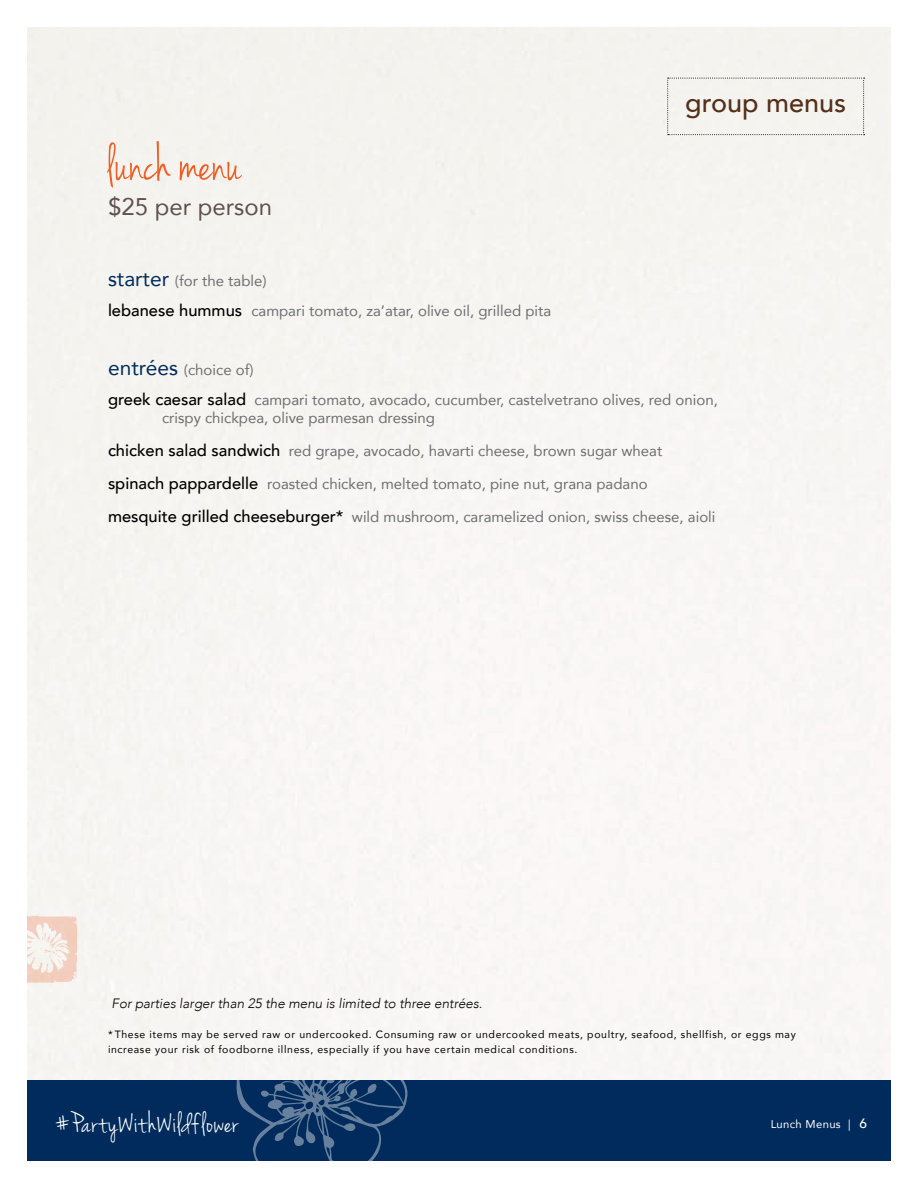
<style>
.page{position:relative;width:918px;height:1188px;background:#fff}
.page>*{position:absolute;margin:0;border:0;box-sizing:border-box;transform-origin:0 0}
.t1{font:54px "Jenna Sue";color:#f15d22}
.t2{font:30px "Jenna Sue";letter-spacing:.03em;color:#fff}
.t3{font:500 27px "Avenir";color:#54301a}
.t4{font:24px "Avenir";color:#5e514e}
.t5{font:15px/30px "Avenir";color:#6d6e71}
.t6{font:italic 300 13.5px "Avenir";color:#000}
.t7{font:11.25px "Avenir";letter-spacing:.03em;color:#fff}
.t8{font:10.5px/15px "Avenir";letter-spacing:.06em;color:#000}
.s1{font-size:21px;color:#002b5c}
.s2{font-weight:500;font-size:16.5px;color:#000}
.s3{font-weight:500;font-size:13.5px}
</style>
<div class="page">
<div style="left:27px;top:1080px;width:864px;height:81px;background:#002b5c"></div>
<svg style="left:236px;top:1080px;width:172px;height:81px"></svg>
<img style="left:27px;top:910px;width:59px;height:77px">
<div style="left:667px;top:78px;width:198px;height:57px;background:#f5f3ef"></div>
<h1 class="t1" style="left:108px;top:133px;width:135px">lunch menu</h1>
<h3 class="t4" style="left:108px;top:188px;width:166px">$25 per person</h3>
<p class="t5" style="left:108px;top:265px;width:445px"><span class="s1">starter</span> (for the table)<br><span class="s2">lebanese hummus</span> campari tomato, za’atar, olive oil, grilled pita</p>
<h3 class="t3" style="left:685px;top:80px;width:163px">group menus</h3>
<p class="t5" style="left:108px;top:354px;width:611px"><span class="s1">entrées</span> (choice of)<br><span class="s2">greek caesar salad</span> campari tomato, avocado, cucumber, castelvetrano olives, red onion,</p>
<p class="t5" style="left:162px;top:402px;width:274px">crispy chickpea, olive parmesan dressing</p>
<p class="t5" style="left:108px;top:435px;width:556px"><span class="s2">chicken salad sandwich</span> red grape, avocado, havarti cheese, brown sugar wheat</p>
<p class="t5" style="left:108px;top:468px;width:541px"><span class="s2">spinach pappardelle</span> roasted chicken, melted tomato, pine nut, grana padano</p>
<p class="t5" style="left:108px;top:501px;width:609px"><span class="s2">mesquite grilled cheeseburger*</span> wild mushroom, caramelized onion, swiss cheese, aioli</p>
<p class="t6" style="left:112px;top:995px;width:372px">For parties larger than 25 the menu is limited to three entrées.</p>
<p class="t8" style="left:108px;top:1027px;width:689px">* These items may be served raw or undercooked. Consuming raw or undercooked meats, poultry, seafood, shellfish, or eggs may increase your risk of foodborne illness, especially if you have certain medical conditions.</p>
<h2 class="t2" style="left:54px;top:1106px;width:186px">#PartyWithWildflower</h2>
<p class="t7" style="left:771px;top:1115px;width:98px">Lunch Menus | <span class="s3">6</span></p>
</div>
